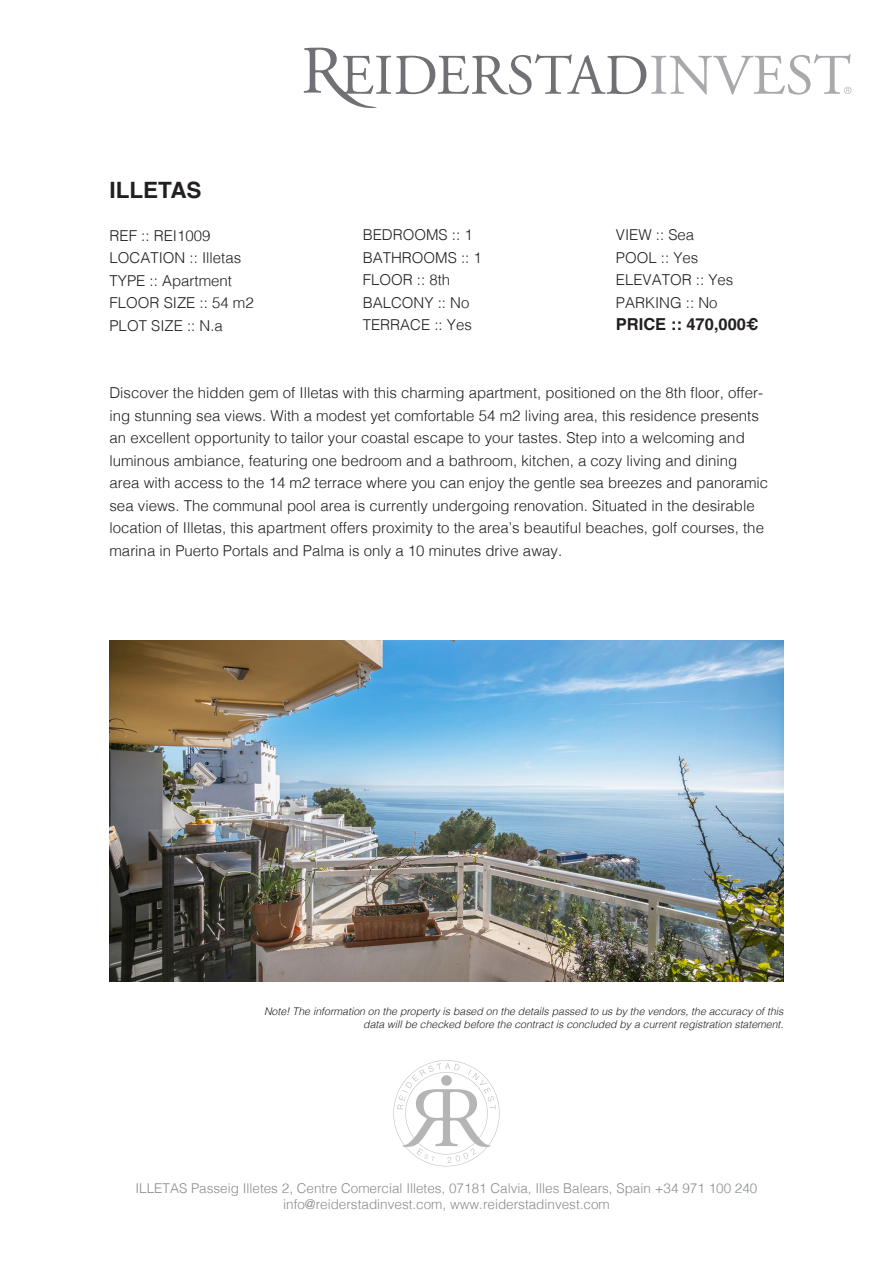
<style>
.page{position:relative;width:893px;height:1263px;background:#fff}
.page>*{position:absolute;margin:0;border:0;box-sizing:border-box;transform-origin:0 0}
.t1{font:700 22.5px "Helvetica";color:#231f20}
.t2{font:700 16.5px "Helvetica";color:#231f20}
.t3{font:300 15px/22.5px "Helvetica";color:#231f20}
.t4{font:300 13.5px "Helvetica";color:#8a8c8f}
.t5{font:italic 300 10.5px/12.6px "Helvetica";color:#231f20;text-align:right}
</style>
<div class="page">
<img style="left:109px;top:640px;width:674px;height:341px">
<svg style="left:393px;top:1060px;width:107px;height:106px"></svg>
<svg style="left:304px;top:48px;width:547px;height:60px"></svg>
<p class="t1" style="left:109px;top:176px;width:94px">ILLETAS</p>
<p class="t3" style="left:109px;top:223px;width:102px">REF :: REI1009</p>
<p class="t3" style="left:109px;top:246px;width:133px">LOCATION :: Illetas</p>
<p class="t3" style="left:109px;top:268px;width:124px">TYPE :: Apartment</p>
<p class="t3" style="left:109px;top:291px;width:146px">FLOOR SIZE :: 54 m2</p>
<p class="t3" style="left:109px;top:313px;width:115px">PLOT SIZE :: N.a</p>
<p class="t3" style="left:363px;top:223px;width:112px">BEDROOMS :: 1</p>
<p class="t3" style="left:363px;top:245px;width:121px">BATHROOMS :: 1</p>
<p class="t3" style="left:363px;top:268px;width:89px">FLOOR :: 8th</p>
<p class="t3" style="left:363px;top:290px;width:108px">BALCONY :: No</p>
<p class="t3" style="left:363px;top:313px;width:111px">TERRACE :: Yes</p>
<p class="t3" style="left:616px;top:223px;width:80px">VIEW :: Sea</p>
<p class="t3" style="left:616px;top:245px;width:84px">POOL :: Yes</p>
<p class="t3" style="left:616px;top:268px;width:119px">ELEVATOR :: Yes</p>
<p class="t3" style="left:616px;top:290px;width:103px">PARKING :: No</p>
<p class="t2" style="left:616px;top:315px;width:144px">PRICE :: 470,000€</p>
<p class="t3" style="left:109px;top:381px;width:660px">Discover the hidden gem of Illetas with this charming apartment, positioned on the 8th floor, offer&shy;ing stunning sea views. With a modest yet comfortable 54 m2 living area, this residence presents an excellent opportunity to tailor your coastal escape to your tastes. Step into a welcoming and luminous ambiance, featuring one bedroom and a bathroom, kitchen, a cozy living and dining area with access to the 14 m2 terrace where you can enjoy the gentle sea breezes and panoramic sea views. The communal pool area is currently undergoing renovation. Situated in the desirable location of Illetas, this apartment offers proximity to the area’s beautiful beaches, golf courses, the marina in Puerto Portals and Palma is only a 10 minutes drive away.</p>
<p class="t5" style="left:264px;top:1004px;width:521px">Note! The information on the property is based on the details passed to us by the vendors, the accuracy of this data will be checked before the contract is concluded by a current registration statement.</p>
<p class="t4" style="left:136px;top:1176px;width:623px">ILLETAS Passeig Illetes 2, Centre Comercial Illetes, 07181 Calvia, Illes Balears, Spain +34 971 100 240</p>
<p class="t4" style="left:283px;top:1193px;width:328px">info@reiderstadinvest.com, www.reiderstadinvest.com</p>
</div>
